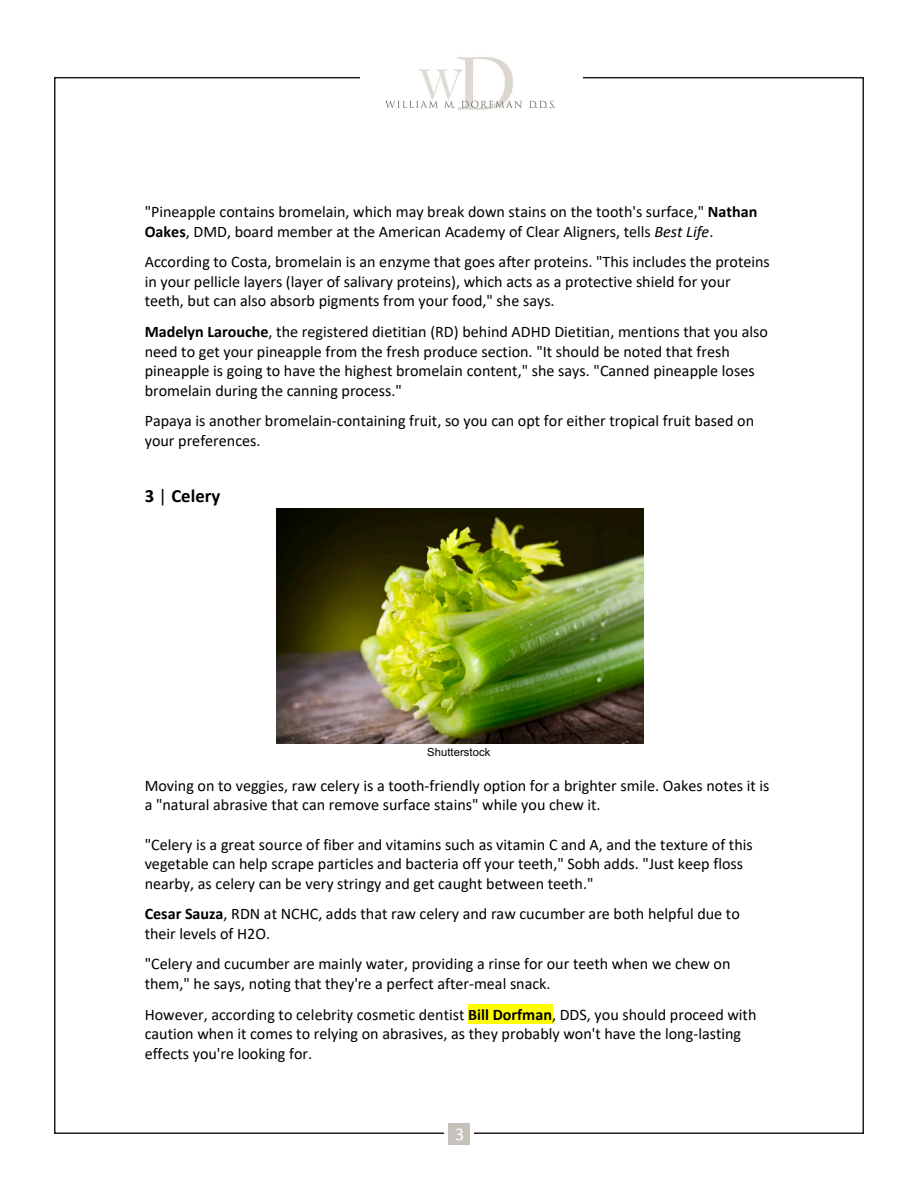
<style>
.page{position:relative;width:918px;height:1188px;background:#fff}
.page>*{position:absolute;margin:0;border:0;box-sizing:border-box;transform-origin:0 0}
.t1{font:700 18.75px "Calibri";letter-spacing:.005em;color:#000}
.t2{font:18px "Calibri";color:#fff}
.t3{font:16.05px/19.6px "Calibri";color:#000}
.t4{font:11.25px "Arial";letter-spacing:.005em;color:#000}
.s1{font-weight:700}
.s2{font-style:italic}
.s3{font-weight:400}
</style>
<div class="page">
<div style="left:448px;top:1123px;width:22px;height:22px;background:#c6c1bb"></div>
<div style="left:468px;top:1004px;width:84px;height:20px;background:#ff0"></div>
<img style="left:277px;top:508px;width:366px;height:236px">
<img style="left:385px;top:56px;width:170px;height:54px">
<p class="t3" style="left:145px;top:202px;width:614px">"Pineapple contains bromelain, which may break down stains on the tooth's surface," <span class="s1">Nathan<br>Oakes</span>, DMD, board member at the American Academy of Clear Aligners, tells <span class="s2">Best Life</span>.</p>
<p class="t3" style="left:145px;top:252px;width:627px">According to Costa, bromelain is an enzyme that goes after proteins. "This includes the proteins in your pellicle layers (layer of salivary proteins), which acts as a protective shield for your teeth, but can also absorb pigments from your food," she says.</p>
<p class="t3" style="left:145px;top:322px;width:625px"><span class="s1">Madelyn Larouche</span>, the registered dietitian (RD) behind ADHD Dietitian, mentions that you also need to get your pineapple from the fresh produce section. "It should be noted that fresh pineapple is going to have the highest bromelain content," she says. "Canned pineapple loses bromelain during the canning process."</p>
<p class="t3" style="left:145px;top:411px;width:611px">Papaya is another bromelain-containing fruit, so you can opt for either tropical fruit based on your preferences.</p>
<p class="t1" style="left:145px;top:482px;width:77px">3 <span class="s3">|</span> Celery</p>
<p class="t4" style="left:427px;top:744px;width:65px">Shutterstock</p>
<p class="t3" style="left:145px;top:775px;width:626px">Moving on to veggies, raw celery is a tooth-friendly option for a brighter smile. Oakes notes it is a "natural abrasive that can remove surface stains" while you chew it.</p>
<p class="t3" style="left:145px;top:834px;width:610px">"Celery is a great source of fiber and vitamins such as vitamin C and A, and the texture of this vegetable can help scrape particles and bacteria off your teeth," Sobh adds. "Just keep floss nearby, as celery can be very stringy and get caught between teeth."</p>
<p class="t3" style="left:145px;top:904px;width:597px"><span class="s1">Cesar Sauza</span>, RDN at NCHC, adds that raw celery and raw cucumber are both helpful due to their levels of H2O.</p>
<p class="t3" style="left:145px;top:954px;width:587px">"Celery and cucumber are mainly water, providing a rinse for our teeth when we chew on them," he says, noting that they're a perfect after-meal snack.</p>
<p class="t3" style="left:145px;top:1004px;width:613px">However, according to celebrity cosmetic dentist <span class="s1">Bill Dorfman</span>, DDS, you should proceed with caution when it comes to relying on abrasives, as they probably won't have the long-lasting effects you're looking for.</p>
<p class="t2" style="left:455px;top:1123px;width:11px">3</p>
</div>
